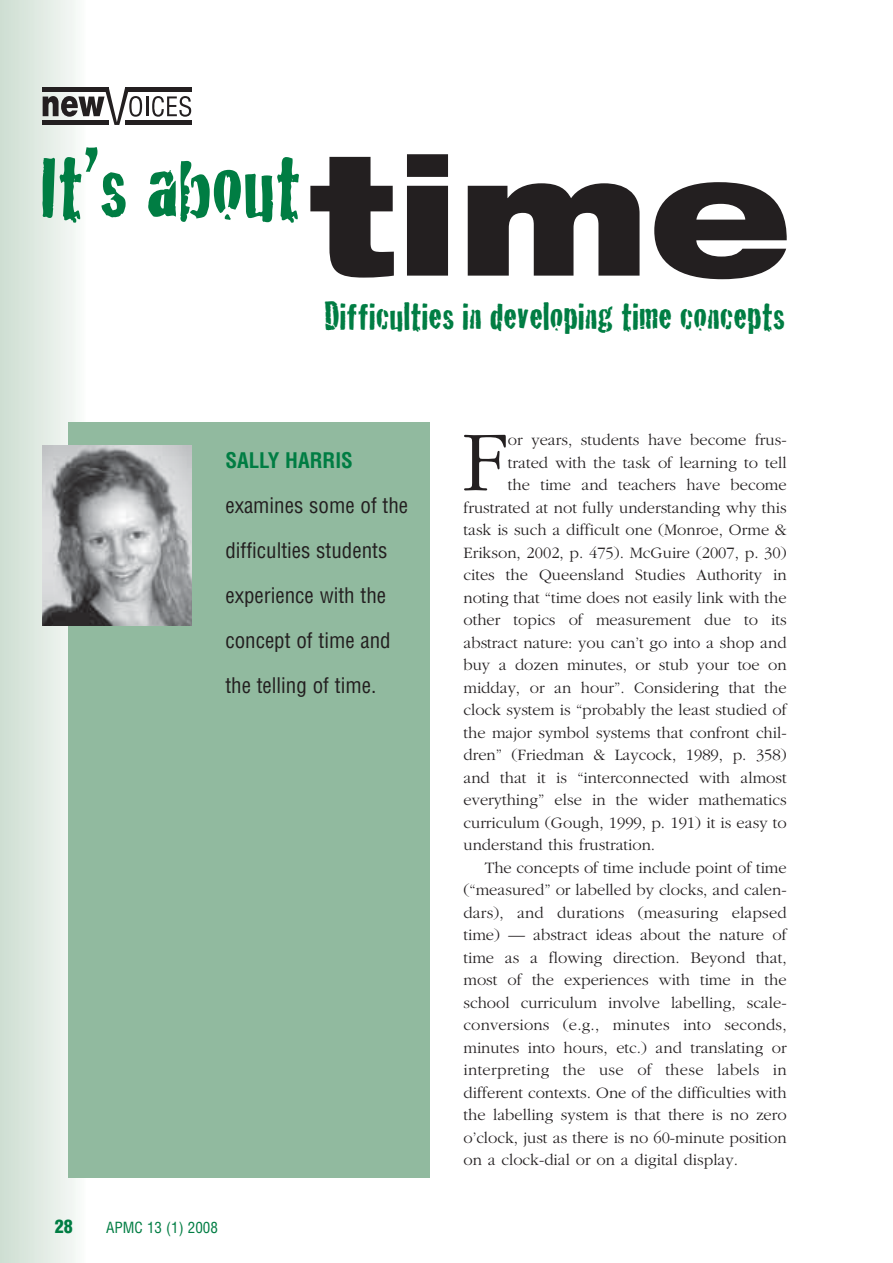
<style>
.page{position:relative;width:893px;height:1263px;background:#fff}
.page>*{position:absolute;margin:0;border:0;box-sizing:border-box;transform-origin:0 0}
.t1{font:300 88.8px "Garamond";color:#231f20}
.t2{font:39px "Cracked";color:#007d43}
.t3{font:condensed 21px/45px "Helvetica";color:#231f20}
.t4{font:700 condensed 21px "Helvetica";color:#007d43}
.t5{font:900 condensed 18px "Helvetica";color:#007d43}
.t6{font:300 16.5px "Garamond";color:#231f20}
.t7{font:300 16.5px "Garamond";letter-spacing:.02em;color:#231f20}
.t8{font:condensed 15px "Helvetica";color:#007d43}
</style>
<div class="page">
<div style="left:0;top:0;width:85px;height:1263px;background:linear-gradient(to right,#cdddd1,#f8fbf9)"></div>
<div style="left:68px;top:423px;width:361px;height:755px;background:#91ba9f"></div>
<img style="left:42px;top:445px;width:149px;height:180px">
<hr style="left:146px;top:96px;width:2px;height:20px;background:#231f20">
<svg style="left:152px;top:96px;width:39px;height:21px"></svg>
<svg style="left:43px;top:88px;width:99px;height:37px"></svg>
<hr style="left:43px;top:88px;width:66px;height:4px;background:#231f20">
<hr style="left:125px;top:88px;width:66px;height:4px;background:#231f20">
<hr style="left:43px;top:121px;width:66px;height:4px;background:#231f20">
<hr style="left:125px;top:121px;width:66px;height:4px;background:#231f20">
<svg style="left:42px;top:147px;width:257px;height:76px"></svg>
<svg style="left:310px;top:154px;width:477px;height:125px;fill:#231f20"></svg>
<h2 class="t2" style="left:324px;top:304px;width:462px">Difficulties in developing time concepts</h2>
<p class="t4" style="left:225px;top:452px;width:129px">SALLY HARRIS</p>
<p class="t3" style="left:225px;top:484px;width:184px">examines some of the difficulties students experience with the concept of time and the telling of time.</p>
<p class="t5" style="left:55px;top:1219px;width:19px">28</p>
<p class="t8" style="left:106px;top:1221px;width:113px">APMC 13 (1) 2008</p>
<h1 class="t1" style="left:462px;top:427px;width:48px">F</h1>
<p class="t6" style="left:508px;top:433px;width:280px">or years, students have become frus-</p>
<p class="t6" style="left:508px;top:456px;width:280px">trated with the task of learning to tell</p>
<p class="t6" style="left:508px;top:478px;width:280px">the time and teachers have become</p>
<p class="t6" style="left:463px;top:501px;width:325px">frustrated at not fully understanding why this</p>
<p class="t6" style="left:463px;top:523px;width:325px">task is such a difficult one (Monroe, Orme &amp;</p>
<p class="t6" style="left:463px;top:546px;width:325px">Erikson, 2002, p. 475). McGuire (2007, p. 30)</p>
<p class="t6" style="left:463px;top:568px;width:325px">cites the Queensland Studies Authority in</p>
<p class="t6" style="left:463px;top:591px;width:325px">noting that “time does not easily link with the</p>
<p class="t6" style="left:463px;top:613px;width:325px">other topics of measurement due to its</p>
<p class="t6" style="left:463px;top:636px;width:325px">abstract nature: you can’t go into a shop and</p>
<p class="t6" style="left:463px;top:658px;width:325px">buy a dozen minutes, or stub your toe on</p>
<p class="t6" style="left:463px;top:681px;width:325px">midday, or an hour”. Considering that the</p>
<p class="t6" style="left:463px;top:703px;width:325px">clock system is “probably the least studied of</p>
<p class="t6" style="left:463px;top:726px;width:325px">the major symbol systems that confront chil-</p>
<p class="t6" style="left:463px;top:748px;width:325px">dren” (Friedman &amp; Laycock, 1989, p. 358)</p>
<p class="t6" style="left:463px;top:771px;width:325px">and that it is “interconnected with almost</p>
<p class="t6" style="left:463px;top:793px;width:325px">everything” else in the wider mathematics</p>
<p class="t6" style="left:463px;top:816px;width:325px">curriculum (Gough, 1999, p. 191) it is easy to</p>
<p class="t6" style="left:463px;top:838px;width:193px">understand this frustration.</p>
<p class="t6" style="left:485px;top:861px;width:303px">The concepts of time include point of time</p>
<p class="t6" style="left:463px;top:883px;width:325px">(“measured” or labelled by clocks, and calen-</p>
<p class="t6" style="left:463px;top:906px;width:325px">dars), and durations (measuring elapsed</p>
<p class="t6" style="left:463px;top:928px;width:325px">time) — abstract ideas about the nature of</p>
<p class="t6" style="left:463px;top:951px;width:325px">time as a flowing direction. Beyond that,</p>
<p class="t6" style="left:463px;top:973px;width:325px">most of the experiences with time in the</p>
<p class="t6" style="left:463px;top:996px;width:325px">school curriculum involve labelling, scale-</p>
<p class="t6" style="left:463px;top:1018px;width:325px">conversions (e.g., minutes into seconds,</p>
<p class="t6" style="left:463px;top:1041px;width:325px">minutes into hours, etc.) and translating or</p>
<p class="t7" style="left:463px;top:1063px;width:325px">interpreting the use of these labels in</p>
<p class="t6" style="left:463px;top:1086px;width:325px">different contexts. One of the difficulties with</p>
<p class="t6" style="left:463px;top:1108px;width:325px">the labelling system is that there is no zero</p>
<p class="t6" style="left:463px;top:1131px;width:325px">o’clock, just as there is no 60-minute position</p>
<p class="t6" style="left:463px;top:1153px;width:276px">on a clock-dial or on a digital display.</p>
</div>
